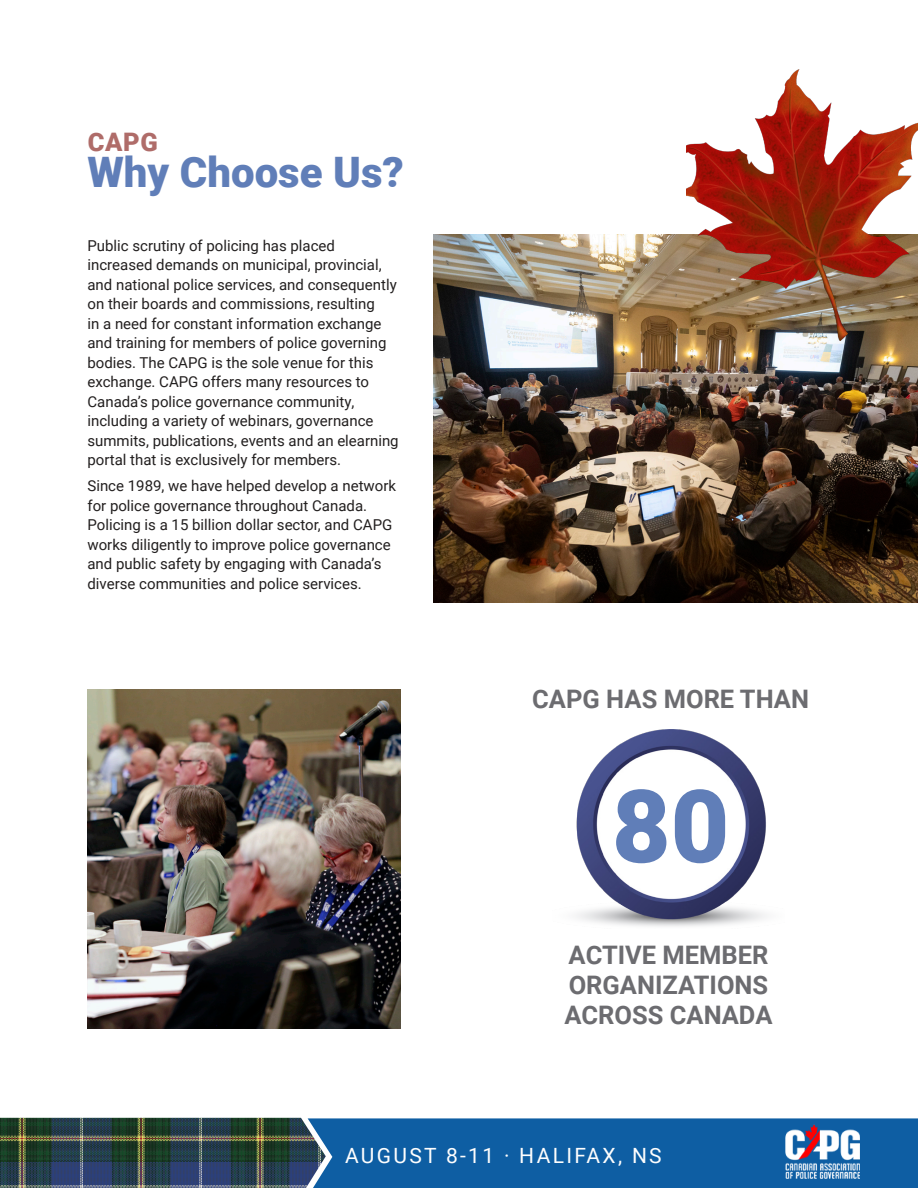
<style>
.page{position:relative;width:918px;height:1188px;background:#fff}
.page>*{position:absolute;margin:0;border:0;box-sizing:border-box;transform-origin:0 0}
.t1{font:900 101.4px "Roboto";color:#607eb8}
.t2{font:900 42px "Roboto";color:#607eb8}
.t3{font:700 25.5px/30px "Roboto";color:#6c6c70}
.t4{font:900 25.5px "Roboto";color:#af6c69}
.t5{font:21px "Roboto";letter-spacing:.11em;color:#fefefe}
.t6{font:15px/19.5px "Roboto";color:#221f1f}
</style>
<div class="page">
<img style="left:576px;top:730px;width:191px;height:197px">
<img style="left:0;top:1118px;width:308px;height:70px">
<div style="left:308px;top:1118px;width:610px;height:70px;background:#0e5ea3"></div>
<img style="left:784px;top:1122px;width:80px;height:59px">
<img style="left:433px;top:235px;width:485px;height:368px">
<img style="left:87px;top:689px;width:314px;height:339px">
<img style="left:686px;top:69px;width:232px;height:272px">
<h3 class="t4" style="left:88px;top:124px;width:71px">CAPG</h3>
<h2 class="t2" style="left:87px;top:143px;width:318px">Why Choose Us?</h2>
<p class="t6" style="left:87px;top:235px;width:313px">Public scrutiny of policing has placed increased demands on municipal, provincial, and national police services, and consequently on their boards and commissions, resulting<br>in a need for constant information exchange and training for members of police governing bodies. The CAPG is the sole venue for this exchange. CAPG offers many resources to Canada’s police governance community, including a variety of webinars, governance summits, publications, events and an elearning portal that is exclusively for members.</p>
<p class="t6" style="left:87px;top:476px;width:310px">Since 1989, we have helped develop a network for police governance throughout Canada.<br>Policing is a 15 billion dollar sector, and CAPG works diligently to improve police governance and public safety by engaging with Canada’s diverse communities and police services.</p>
<h3 class="t3" style="left:532px;top:683px;width:278px">CAPG HAS MORE THAN</h3>
<h1 class="t1" style="left:612px;top:756px;width:119px">80</h1>
<h3 class="t3" style="left:564px;top:940px;width:210px">ACTIVE MEMBER<br>ORGANIZATIONS<br>ACROSS CANADA</h3>
<h3 class="t5" style="left:345px;top:1141px;width:318px">AUGUST 8-11 · HALIFAX, NS</h3>
</div>
